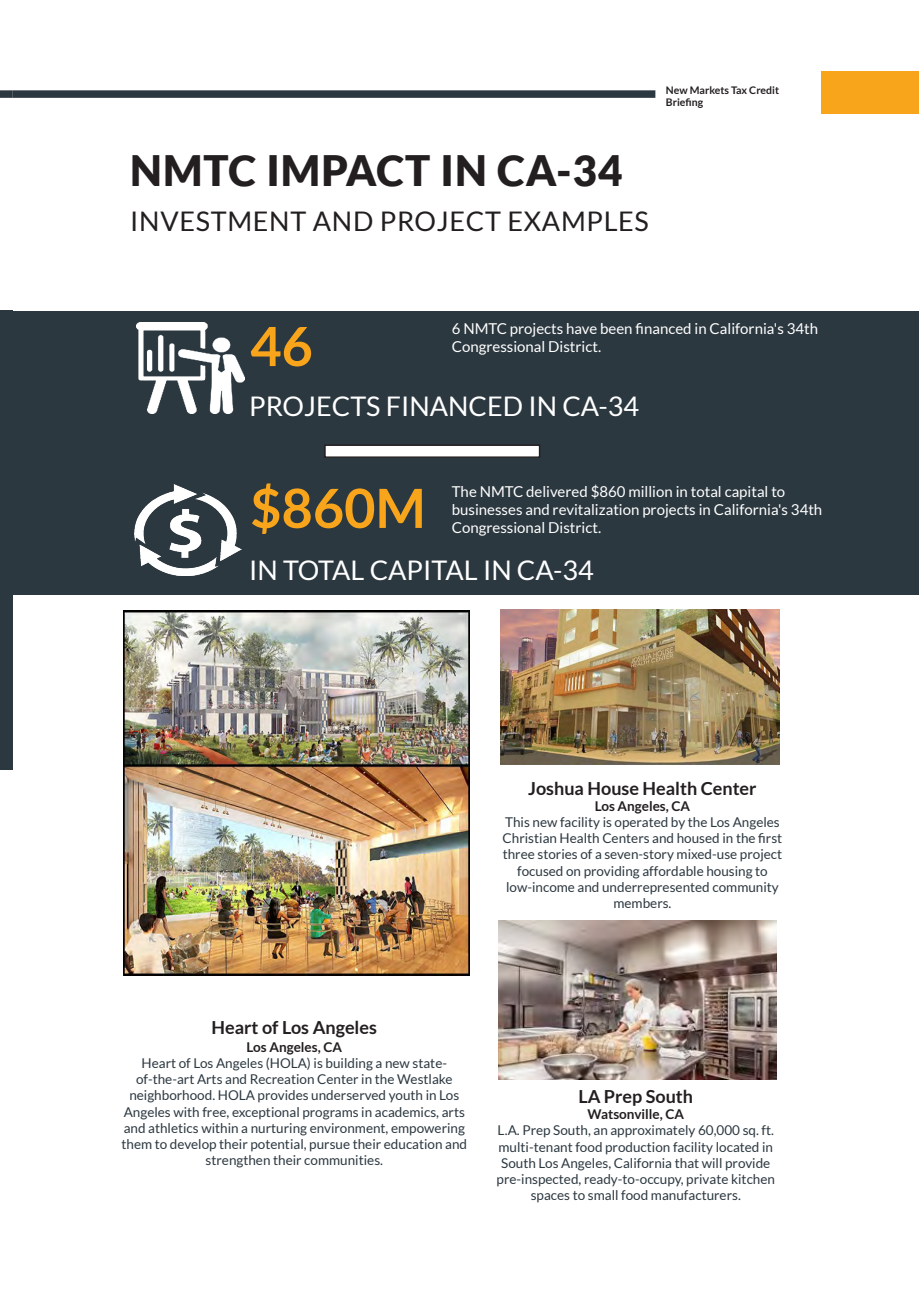
<style>
.page{position:relative;width:919px;height:1289px;background:#fff}
.page>*{position:absolute;margin:0;border:0;box-sizing:border-box;transform-origin:0 0}
.t1{font:700 54px "Lato";color:#f9a51b}
.Heading_1{font:900 42px "Lato";letter-spacing:.025em;color:#231f20}
.t2{font:27px "Lato";color:#fff}
.Heading_1-2{font:27px "Lato";letter-spacing:.025em;color:#231f20}
.t3{font:700 18px "Lato";color:#231f20}
.t4{font:15px/18px "Lato";color:#fff}
.t5{font:13.5px/16.2px "Lato";color:#2c3840;text-align:center}
.t6{font:700 13.5px "Lato";color:#231f20}
.t7{font:700 10.5px/12.6px "Lato";color:#231f20}
</style>
<div class="page">
<div style="left:0;top:90px;width:13px;height:8px;background:#2c3840"></div>
<div style="left:13px;top:90px;width:642px;height:8px;background:#2c3840"></div>
<div style="left:821px;top:72px;width:97px;height:42px;background:#f9a51b"></div>
<div style="left:13px;top:311px;width:905px;height:283px;background:#2c3840"></div>
<div style="left:0;top:310px;width:13px;height:459px;background:#2c3840"></div>
<div style="left:325px;top:445px;width:214px;height:12px;background:#fff"></div>
<div style="left:324px;top:444px;width:216px;height:14px;border:2px solid #231f20"></div>
<img style="left:136px;top:323px;width:109px;height:90px">
<img style="left:134px;top:484px;width:108px;height:91px">
<img style="left:501px;top:609px;width:278px;height:155px">
<img style="left:498px;top:920px;width:278px;height:159px">
<img style="left:124px;top:610px;width:345px;height:365px">
<p class="Heading_1" style="left:130px;top:145px;width:493px">NMTC IMPACT IN CA-34</p>
<p class="Heading_1-2" style="left:130px;top:206px;width:520px">INVESTMENT AND PROJECT EXAMPLES</p>
<p class="t7" style="left:665px;top:83px;width:115px">New Markets Tax Credit<br>Briefing</p>
<p class="t1" style="left:250px;top:315px;width:64px">46</p>
<p class="t4" style="left:452px;top:319px;width:368px">6 NMTC projects have been financed in California's 34th<br>Congressional District.</p>
<p class="t2" style="left:249px;top:391px;width:391px">PROJECTS FINANCED IN CA-34</p>
<p class="t1" style="left:250px;top:477px;width:177px">$860M</p>
<p class="t4" style="left:452px;top:482px;width:372px">The NMTC delivered $860 million in total capital to businesses and revitalization projects in California's 34th</p>
<p class="t4" style="left:452px;top:518px;width:151px">Congressional District.</p>
<p class="t2" style="left:249px;top:554px;width:346px">IN TOTAL CAPITAL IN CA-34</p>
<p class="t3" style="left:528px;top:777px;width:230px">Joshua House Health Center</p>
<p class="t6" style="left:594px;top:798px;width:97px">Los Angeles, CA</p>
<p class="t5" style="left:502px;top:814px;width:281px">This new facility is operated by the Los Angeles Christian Health Centers and housed in the first three stories of a seven-story mixed-use project focused on providing affordable housing to low-income and underrepresented community members.</p>
<p class="t3" style="left:211px;top:1016px;width:167px">Heart of Los Angeles</p>
<p class="t6" style="left:246px;top:1039px;width:97px">Los Angeles, CA</p>
<p class="t5" style="left:121px;top:1054px;width:347px">Heart of Los Angeles (HOLA) is building a new state&shy;of-the-art Arts and Recreation Center in the Westlake neighborhood. HOLA provides underserved youth in Los Angeles with free, exceptional programs in academics, arts and athletics within a nurturing environment, empowering them to develop their potential, pursue their education and strengthen their communities.</p>
<p class="t3" style="left:578px;top:1086px;width:116px">LA Prep South</p>
<p class="t6" style="left:587px;top:1106px;width:98px">Watsonville, CA</p>
<p class="t5" style="left:496px;top:1122px;width:280px">L.A. Prep South, an approximately 60,000 sq. ft. multi-tenant food production facility located in South Los Angeles, California that will provide pre-inspected, ready-to-occupy, private kitchen spaces to small food manufacturers.</p>
</div>
